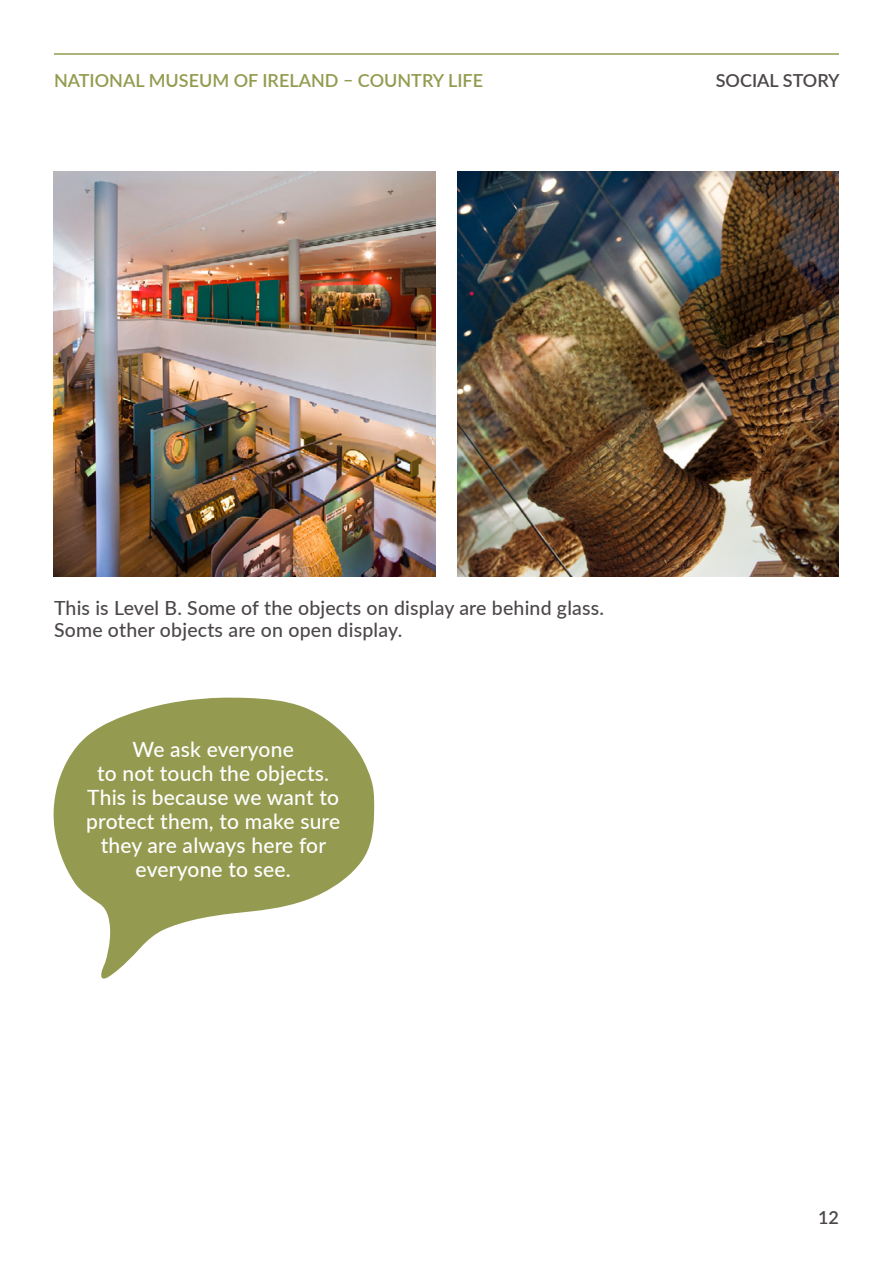
<style>
.page{position:relative;width:893px;height:1263px;background:#fff}
.page>*{position:absolute;margin:0;border:0;box-sizing:border-box;transform-origin:0 0}
.t1{font:500 21px/24px "Lato";letter-spacing:.01em;color:#fff;text-align:center}
.t2{font:500 19.5px/22.5px "Lato";letter-spacing:.01em;color:#4d4848}
.t3{font:600 18px "Lato";color:#949b50}
.t4{font:600 18px "Lato";color:#4d4848}
</style>
<div class="page">
<hr style="left:54px;top:53px;width:785px;height:2px;background:#949b50">
<img style="left:54px;top:172px;width:382px;height:405px">
<img style="left:457px;top:172px;width:382px;height:405px">
<svg style="left:53px;top:697px;width:322px;height:282px;fill:#949b50"></svg>
<p class="t3" style="left:54px;top:67px;width:431px">NATIONAL MUSEUM OF IRELAND – COUNTRY LIFE</p>
<p class="t4" style="left:716px;top:67px;width:125px">SOCIAL STORY</p>
<p class="t2" style="left:54px;top:596px;width:551px">This is Level B. Some of the objects on display are behind glass.<br>Some other objects are on open display.</p>
<p class="t1" style="left:86px;top:736px;width:256px">We ask everyone<br>to not touch the objects.<br>This is because we want to protect them, to make sure they are always here for everyone to see.</p>
<p class="t4" style="left:818px;top:1204px;width:22px">12</p>
</div>
